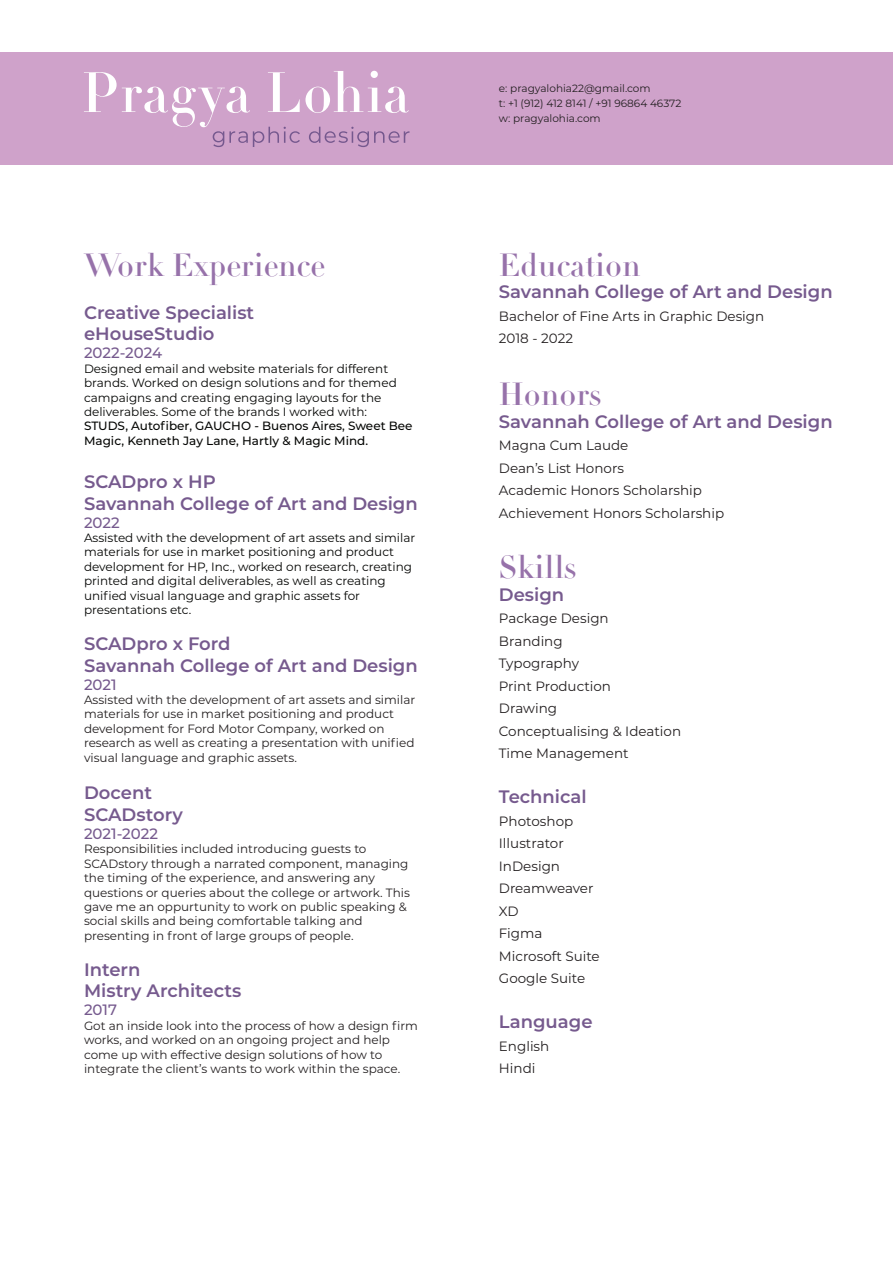
<style>
.page{position:relative;width:893px;height:1263px;background:#fff}
.page>*{position:absolute;margin:0;border:0;box-sizing:border-box;transform-origin:0 0}
.t1{font:31.5px "Didot LT Pro Headline";color:#9772aa}
.t2{font:600 18px/21.6px "Montserrat";color:#765a8e}
.t3{font:500 15px "Montserrat";letter-spacing:-.005em;color:#765a8e}
.t4{font:13.5px/22.5px "Montserrat";color:#231f20}
.t5{font:12px/14.4px "Montserrat";color:#231f20}
.t6{font:12px/14.4px "Montserrat";color:#040503}
.t7{font:500 12px/14.4px "Montserrat";color:#040503}
.t8{font:10.5px/15px "Montserrat";color:#231f20}
</style>
<div class="page">
<div style="left:0;top:52px;width:893px;height:112px;background:#cfa2ca"></div>
<svg style="left:84px;top:71px;width:325px;height:76px"></svg>
<h1 class="t1" style="left:84px;top:245px;width:242px">Work Experience</h1>
<h2 class="t2" style="left:84px;top:301px;width:172px">Creative Specialist eHouseStudio</h2>
<p class="t3" style="left:84px;top:343px;width:80px">2022-2024</p>
<p class="t6" style="left:84px;top:361px;width:314px">Designed email and website materials for different brands. Worked on design solutions and for themed campaigns and creating engaging layouts for the deliverables. Some of the brands I worked with:</p>
<p class="t7" style="left:84px;top:418px;width:330px">STUDS, Autofiber, GAUCHO - Buenos Aires, Sweet Bee<br>Magic, Kenneth Jay Lane, Hartly &amp; Magic Mind.</p>
<h2 class="t2" style="left:84px;top:470px;width:335px">SCADpro x HP<br>Savannah College of Art and Design</h2>
<p class="t3" style="left:84px;top:512px;width:37px">2022</p>
<p class="t6" style="left:84px;top:530px;width:333px">Assisted with the development of art assets and similar materials for use in market positioning and product development for HP, Inc., worked on research, creating printed and digital deliverables, as well as creating unified visual language and graphic assets for presentations etc.</p>
<h2 class="t2" style="left:84px;top:632px;width:335px">SCADpro x Ford<br>Savannah College of Art and Design</h2>
<p class="t3" style="left:84px;top:674px;width:34px">2021</p>
<p class="t5" style="left:84px;top:692px;width:333px">Assisted with the development of art assets and similar materials for use in market positioning and product development for Ford Motor Company, worked on research as well as creating a presentation with unified visual language and graphic assets.</p>
<h2 class="t2" style="left:84px;top:781px;width:100px">Docent<br>SCADstory</h2>
<p class="t3" style="left:84px;top:823px;width:75px">2021-2022</p>
<p class="t5" style="left:84px;top:841px;width:328px">Responsibilities included introducing guests to SCADstory through a narrated component, managing the timing of the experience, and answering any questions or queries about the college or artwork. This gave me an oppurtunity to work on public speaking &amp; social skills and being comfortable talking and presenting in front of large groups of people.</p>
<h2 class="t2" style="left:84px;top:958px;width:159px">Intern<br>Mistry Architects</h2>
<p class="t3" style="left:84px;top:1000px;width:35px">2017</p>
<p class="t5" style="left:84px;top:1018px;width:335px">Got an inside look into the process of how a design firm works, and worked on an ongoing project and help come up with effective design solutions of how to integrate the client’s wants to work within the space.</p>
<p class="t8" style="left:499px;top:80px;width:184px">e: pragyalohia22@gmail.com<br>t: +1 (912) 412 8141 / +91 96864 46372 w: pragyalohia.com</p>
<h1 class="t1" style="left:499px;top:245px;width:143px">Education</h1>
<h2 class="t2" style="left:499px;top:280px;width:335px">Savannah College of Art and Design</h2>
<p class="t4" style="left:499px;top:304px;width:267px">Bachelor of Fine Arts in Graphic Design<br>2018 - 2022</p>
<h1 class="t1" style="left:499px;top:375px;width:104px">Honors</h1>
<h2 class="t2" style="left:499px;top:410px;width:335px">Savannah College of Art and Design</h2>
<p class="t4" style="left:499px;top:434px;width:227px">Magna Cum Laude<br>Dean’s List Honors<br>Academic Honors Scholarship<br>Achievement Honors Scholarship</p>
<h1 class="t1" style="left:499px;top:548px;width:79px">Skills</h1>
<h2 class="t2" style="left:499px;top:583px;width:67px">Design</h2>
<p class="t4" style="left:499px;top:607px;width:184px">Package Design<br>Branding<br>Typography<br>Print Production<br>Drawing<br>Conceptualising &amp; Ideation<br>Time Management</p>
<h2 class="t2" style="left:499px;top:785px;width:89px">Technical</h2>
<p class="t4" style="left:499px;top:809px;width:102px">Photoshop<br>Illustrator<br>InDesign<br>Dreamweaver<br>XD<br>Figma<br>Microsoft Suite<br>Google Suite</p>
<h2 class="t2" style="left:499px;top:1010px;width:95px">Language</h2>
<p class="t4" style="left:499px;top:1034px;width:52px">English<br>Hindi</p>
</div>
